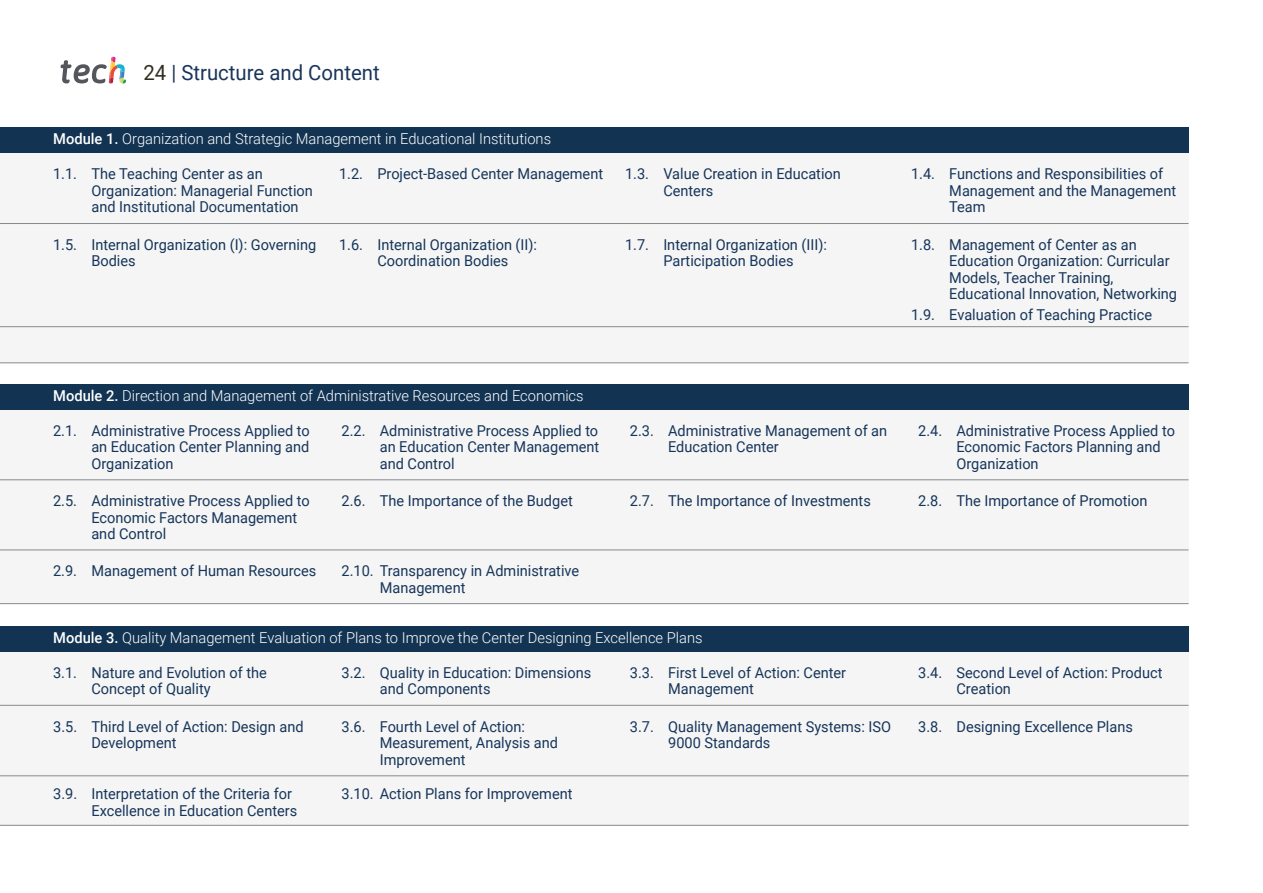
<style>
.page{position:relative;width:1263px;height:893px;background:#fff}
.page>*{position:absolute;margin:0;border:0;box-sizing:border-box;transform-origin:0 0}
.t1{font:21px "Roboto";color:#1a355c}
.t2{font:15px/16.5px "Roboto";color:#17355b}
.t3{font:300 15px "Roboto";color:#fff}
.s1{color:#312e20}
.s2{font-weight:500}
</style>
<div class="page">
<svg style="left:61px;top:57px;width:65px;height:27px"></svg>
<div style="left:0;top:153px;width:1188px;height:210px;background:#f4f5f4"></div>
<div style="left:0;top:410px;width:1188px;height:193px;background:#f4f5f4"></div>
<div style="left:0;top:128px;width:1188px;height:25px;background:#123352"></div>
<div style="left:0;top:385px;width:1188px;height:25px;background:#123352"></div>
<hr style="left:0;top:223px;width:1188px;height:1px;background:#878a8e">
<hr style="left:0;top:480px;width:1188px;height:1px;background:#878a8e">
<hr style="left:0;top:326px;width:1188px;height:1px;background:#878a8e">
<hr style="left:0;top:363px;width:1188px;height:1px;background:#878a8e">
<hr style="left:0;top:550px;width:1188px;height:1px;background:#878a8e">
<hr style="left:0;top:603px;width:1188px;height:1px;background:#878a8e">
<div style="left:0;top:652px;width:1188px;height:173px;background:#f4f5f4"></div>
<div style="left:0;top:626px;width:1188px;height:26px;background:#123352"></div>
<hr style="left:0;top:705px;width:1188px;height:1px;background:#878a8e">
<hr style="left:0;top:825px;width:1188px;height:1px;background:#878a8e">
<hr style="left:0;top:775px;width:1188px;height:1px;background:#878a8e">
<h1 class="t1" style="left:144px;top:57px;width:238px"><span class="s1">24</span> | Structure and Content</h1>
<p class="t3" style="left:53px;top:128px;width:499px"><span class="s2">Module 1.</span> Organization and Strategic Management in Educational Institutions</p>
<p class="t2" style="left:91px;top:165px;width:223px;text-indent:-38px">1.1. The Teaching Center as an<br>Organization: Managerial Function and Institutional Documentation</p>
<p class="t2" style="left:339px;top:165px;width:265px">1.2. Project-Based Center Management</p>
<p class="t2" style="left:663px;top:165px;width:179px;text-indent:-38px">1.3. Value Creation in Education<br>Centers</p>
<p class="t2" style="left:949px;top:165px;width:228px;text-indent:-38px">1.4. Functions and Responsibilities of<br>Management and the Management<br>Team</p>
<p class="t2" style="left:91px;top:236px;width:226px;text-indent:-38px">1.5. Internal Organization (I): Governing<br>Bodies</p>
<p class="t2" style="left:377px;top:236px;width:161px;text-indent:-38px">1.6. Internal Organization (II):<br>Coordination Bodies</p>
<p class="t2" style="left:625px;top:236px;width:203px;text-align:center">1.7. Internal Organization (III):<br>Participation Bodies</p>
<p class="t2" style="left:949px;top:236px;width:229px;text-indent:-38px">1.8. Management of Center as an Education Organization: Curricular Models, Teacher Training, Educational Innovation, Networking</p>
<p class="t2" style="left:911px;top:306px;width:243px">1.9. Evaluation of Teaching Practice</p>
<p class="t3" style="left:53px;top:385px;width:532px"><span class="s2">Module 2.</span> Direction and Management of Administrative Resources and Economics</p>
<p class="t2" style="left:91px;top:422px;width:220px;text-align:justify;text-indent:-38px">2.1. Administrative Process Applied to an Education Center Planning and Organization</p>
<p class="t2" style="left:380px;top:422px;width:221px;text-align:justify;text-indent:-38px">2.2. Administrative Process Applied to an Education Center Management and Control</p>
<p class="t2" style="left:668px;top:422px;width:221px;text-indent:-38px">2.3. Administrative Management of an<br>Education Center</p>
<p class="t2" style="left:956px;top:422px;width:220px;text-indent:-38px">2.4. Administrative Process Applied to<br>Economic Factors Planning and<br>Organization</p>
<p class="t2" style="left:91px;top:492px;width:220px;text-indent:-38px">2.5. Administrative Process Applied to<br>Economic Factors Management and Control</p>
<p class="t2" style="left:341px;top:492px;width:233px">2.6. The Importance of the Budget</p>
<p class="t2" style="left:630px;top:492px;width:242px">2.7. The Importance of Investments</p>
<p class="t2" style="left:918px;top:492px;width:231px">2.8. The Importance of Promotion</p>
<p class="t2" style="left:53px;top:562px;width:265px">2.9. Management of Human Resources</p>
<p class="t2" style="left:380px;top:562px;width:201px;text-indent:-38px">2.10. Transparency in Administrative<br>Management</p>
<p class="t3" style="left:53px;top:627px;width:651px"><span class="s2">Module 3.</span> Quality Management Evaluation of Plans to Improve the Center Designing Excellence Plans</p>
<p class="t2" style="left:91px;top:664px;width:177px;text-indent:-38px">3.1. Nature and Evolution of the<br>Concept of Quality</p>
<p class="t2" style="left:380px;top:664px;width:213px;text-indent:-38px">3.2. Quality in Education: Dimensions and Components</p>
<p class="t2" style="left:668px;top:664px;width:180px;text-indent:-38px">3.3. First Level of Action: Center<br>Management</p>
<p class="t2" style="left:956px;top:664px;width:207px;text-indent:-38px">3.4. Second Level of Action: Product<br>Creation</p>
<p class="t2" style="left:91px;top:717px;width:214px;text-indent:-38px">3.5. Third Level of Action: Design and<br>Development</p>
<p class="t2" style="left:380px;top:717px;width:180px;text-indent:-38px">3.6. Fourth Level of Action:<br>Measurement, Analysis and<br>Improvement</p>
<p class="t2" style="left:668px;top:717px;width:225px;text-indent:-38px">3.7. Quality Management Systems: ISO<br>9000 Standards</p>
<p class="t2" style="left:918px;top:717px;width:216px">3.8. Designing Excellence Plans</p>
<p class="t2" style="left:91px;top:785px;width:207px;text-indent:-38px">3.9. Interpretation of the Criteria for<br>Excellence in Education Centers</p>
<p class="t2" style="left:342px;top:785px;width:232px">3.10. Action Plans for Improvement</p>
</div>
